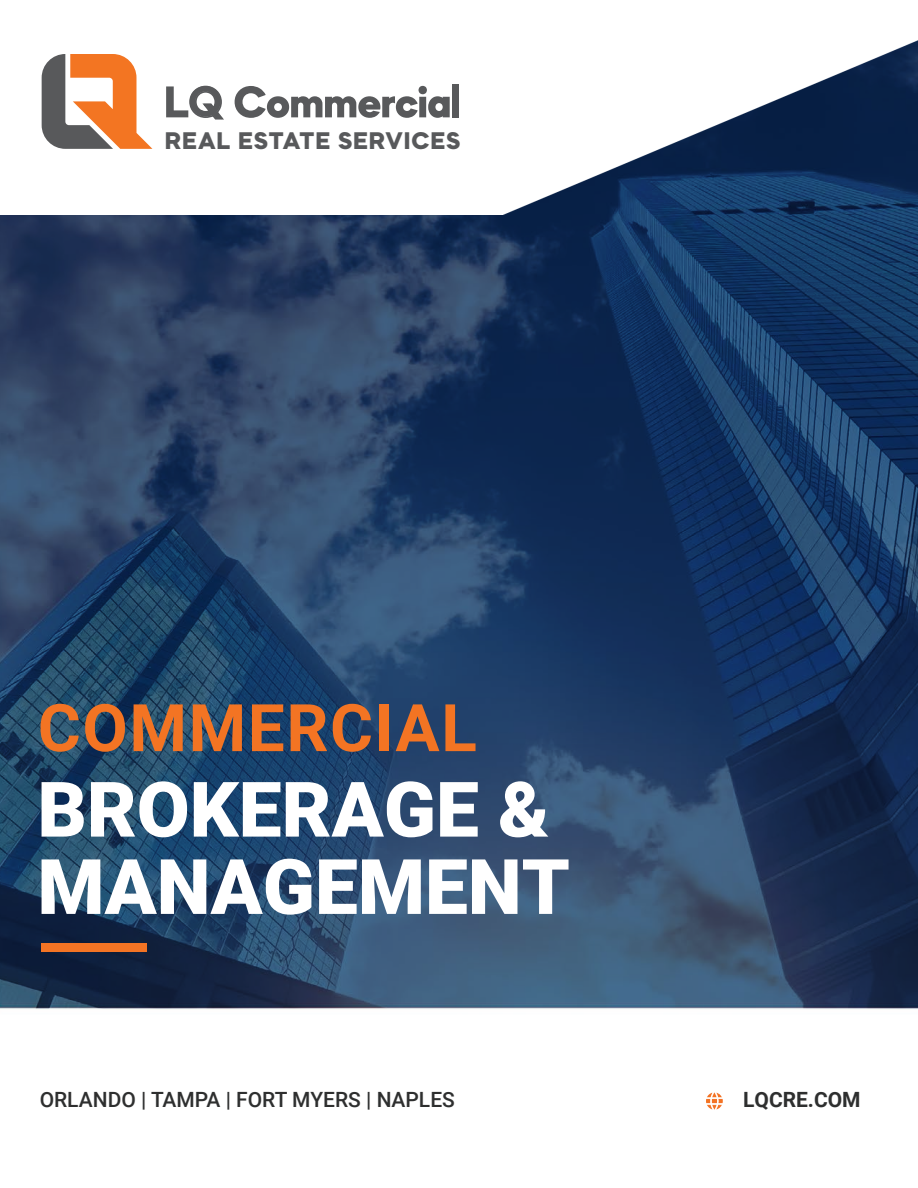
<style>
.page{position:relative;width:918px;height:1188px;background:#fff}
.page>*{position:absolute;margin:0;border:0;box-sizing:border-box;transform-origin:0 0}
.t1{font:900 76.65px/77.2px "Roboto";color:#fff}
.t2{font:700 65.7px "Roboto";letter-spacing:.025em;color:#f37423}
.t3{font:700 40.65px "Century Gothic Pro";color:#58595b}
.t4{font:800 24.75px "Mazzard M";letter-spacing:.05em;color:#58595b}
.t5{font:500 21px "Roboto";color:#2e2f2f}
.t6{font:700 21px "Roboto";color:#2e2f2f}
</style>
<div class="page">
<img style="left:0;top:550px;width:918px;height:560px">
<svg style="left:0;top:215px;width:918px;height:335px;background:#203b62"></svg>
<img style="left:503px;top:40px;width:415px;height:175px">
<div style="left:41px;top:944px;width:106px;height:8px;background:#f37424"></div>
<img style="left:707px;top:1093px;width:16px;height:16px">
<svg style="left:42px;top:54px;width:110px;height:95px"></svg>
<svg style="left:235px;top:86px;width:215px;height:32px"></svg>
<div style="left:452px;top:84px;width:7px;height:33px;background:#58595b"></div>
<svg style="left:166px;top:85px;width:58px;height:35px"></svg>
<p class="t3" style="left:188px;top:76px;width:36px">Q</p>
<p class="t4" style="left:165px;top:125px;width:297px">REAL ESTATE SERVICES</p>
<p class="t2" style="left:38px;top:682px;width:441px">COMMERCIAL</p>
<p class="t1" style="left:37px;top:768px;width:534px">BROKERAGE &amp;<br>MANAGEMENT</p>
<p class="t5" style="left:40px;top:1085px;width:417px">ORLANDO | TAMPA | FORT MYERS | NAPLES</p>
<p class="t6" style="left:743px;top:1085px;width:119px">LQCRE.COM</p>
</div>
